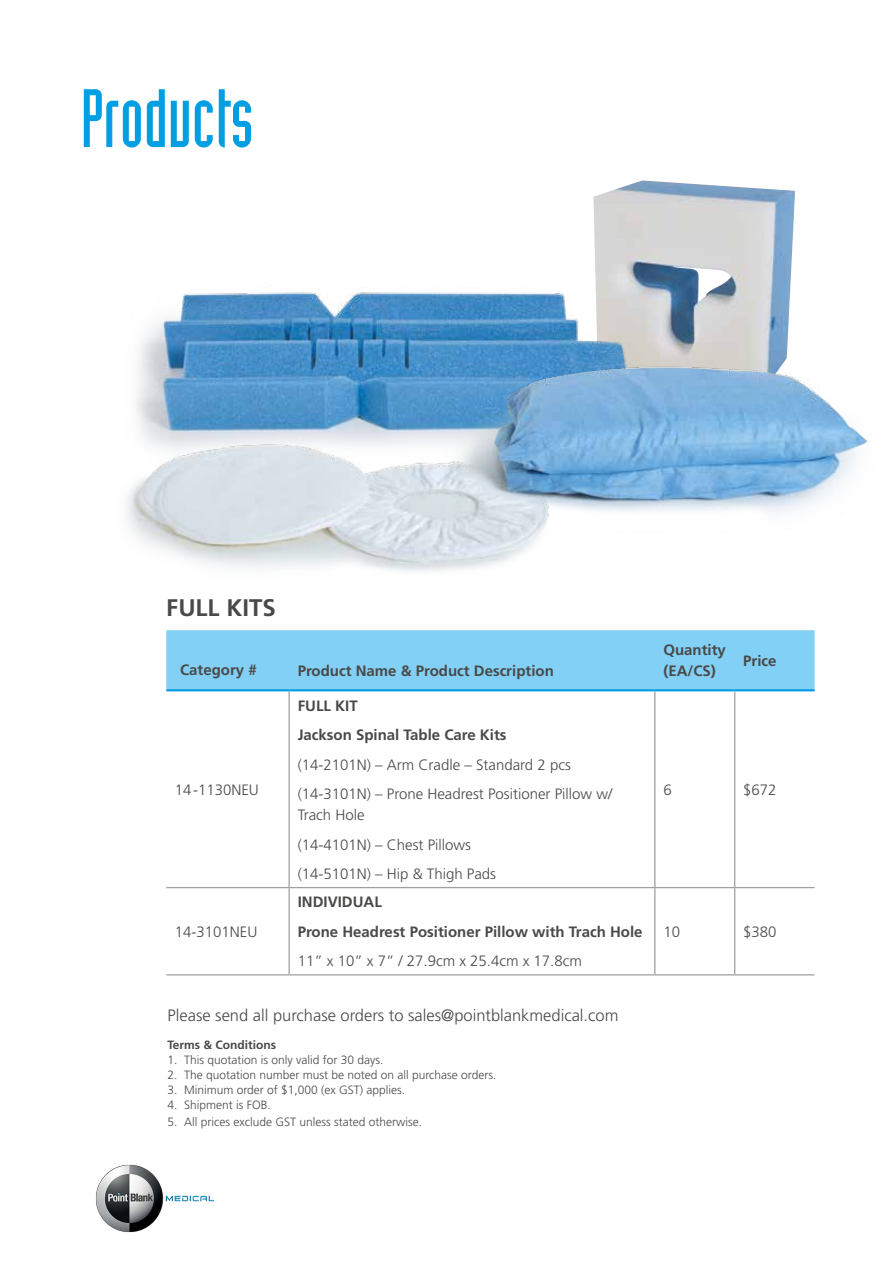
<style>
.page{position:relative;width:893px;height:1263px;background:#fff}
.page>*{position:absolute;margin:0;border:0;box-sizing:border-box;transform-origin:0 0}
.t1{font:81px "Industria Solid";color:#009ee3}
.t2{font:700 24px "Frutiger";color:#494948}
.t3{font:300 16.5px "Frutiger";color:#494948}
.t4{font:300 15px/29.5px "Frutiger";color:#494948}
.t5{font:700 15px/29.5px "Frutiger";color:#494948}
.t6{font:300 12px "Frutiger";color:#494948}
.t7{font:700 12px "Frutiger";color:#494948}
</style>
<div class="page">
<img style="left:593px;top:180px;width:202px;height:155px">
<div style="left:166px;top:630px;width:649px;height:59px;background:#82d0f5"></div>
<hr style="left:288px;top:691px;width:2px;height:196px;background:#9f9f9e">
<hr style="left:288px;top:888px;width:2px;height:86px;background:#9f9f9e">
<hr style="left:166px;top:887px;width:123px;height:1px;background:#9f9f9e">
<hr style="left:166px;top:974px;width:123px;height:1px;background:#9f9f9e">
<hr style="left:289px;top:887px;width:366px;height:1px;background:#9f9f9e">
<hr style="left:289px;top:974px;width:366px;height:1px;background:#9f9f9e">
<hr style="left:735px;top:887px;width:80px;height:1px;background:#9f9f9e">
<hr style="left:735px;top:974px;width:80px;height:1px;background:#9f9f9e">
<hr style="left:166px;top:689px;width:123px;height:2px;background:#009ee3">
<hr style="left:289px;top:689px;width:366px;height:2px;background:#009ee3">
<hr style="left:655px;top:689px;width:80px;height:2px;background:#009ee3">
<hr style="left:735px;top:689px;width:80px;height:2px;background:#009ee3">
<hr style="left:654px;top:691px;width:1px;height:196px;background:#9f9f9e">
<hr style="left:654px;top:888px;width:1px;height:86px;background:#9f9f9e">
<hr style="left:734px;top:691px;width:1px;height:196px;background:#9f9f9e">
<hr style="left:734px;top:888px;width:1px;height:86px;background:#9f9f9e">
<hr style="left:655px;top:887px;width:80px;height:1px;background:#9f9f9e">
<hr style="left:655px;top:974px;width:80px;height:1px;background:#9f9f9e">
<img style="left:136px;top:259px;width:525px;height:164px">
<img style="left:126px;top:423px;width:413px;height:148px">
<img style="left:440px;top:335px;width:428px;height:200px">
<img style="left:96px;top:1164px;width:119px;height:69px">
<h1 class="t1" style="left:81px;top:74px;width:174px">Products</h1>
<h2 class="t2" style="left:166px;top:593px;width:27px">Full</h2>
<h2 class="t2" style="left:226px;top:593px;width:48px">Kits</h2>
<p class="t5" style="left:180px;top:655px;width:78px">Category #</p>
<p class="t5" style="left:298px;top:656px;width:258px">Product Name &amp; Product Description</p>
<p class="t4" style="left:175px;top:775px;width:86px">14-1130NEU</p>
<p class="t4" style="left:175px;top:917px;width:84px">14-3101NEU</p>
<p class="t5" style="left:298px;top:691px;width:210px">FULL KIT<br>Jackson Spinal Table Care Kits</p>
<p class="t4" style="left:298px;top:750px;width:316px">(14-2101N) – Arm Cradle – Standard 2 pcs (14-3101N) – Prone Headrest Positioner Pillow w/</p>
<p class="t4" style="left:298px;top:800px;width:200px">Trach Hole<br>(14-4101N) – Chest Pillows (14-5101N) – Hip &amp; Thigh Pads</p>
<p class="t5" style="left:298px;top:887px;width:346px">individual<br>Prone Headrest Positioner Pillow with Trach Hole</p>
<p class="t4" style="left:298px;top:947px;width:286px">11” x 10” x 7” / 27.9cm x 25.4cm x 17.8cm</p>
<p class="t3" style="left:168px;top:1006px;width:452px">Please send all purchase orders to sales@pointblankmedical.com</p>
<p class="t7" style="left:168px;top:1038px;width:110px">Terms &amp; Conditions</p>
<p class="t6" style="left:168px;top:1053px;width:217px">1. This quotation is only valid for 30 days.</p>
<p class="t6" style="left:168px;top:1068px;width:330px">2. The quotation number must be noted on all purchase orders.</p>
<p class="t6" style="left:168px;top:1083px;width:239px">3. Minimum order of $1,000 (ex GST) applies.</p>
<p class="t6" style="left:168px;top:1098px;width:105px">4. Shipment is FOB.</p>
<p class="t6" style="left:168px;top:1115px;width:256px">5. All prices exclude GST unless stated otherwise.</p>
<p class="t5" style="left:663px;top:640px;width:64px;line-height:21px">Quantity (EA/CS)</p>
<p class="t5" style="left:743px;top:646px;width:35px">Price</p>
<p class="t4" style="left:663px;top:775px;width:10px">6</p>
<p class="t4" style="left:743px;top:775px;width:35px">$672</p>
<p class="t4" style="left:663px;top:917px;width:18px">10</p>
<p class="t4" style="left:743px;top:917px;width:35px">$380</p>
</div>
